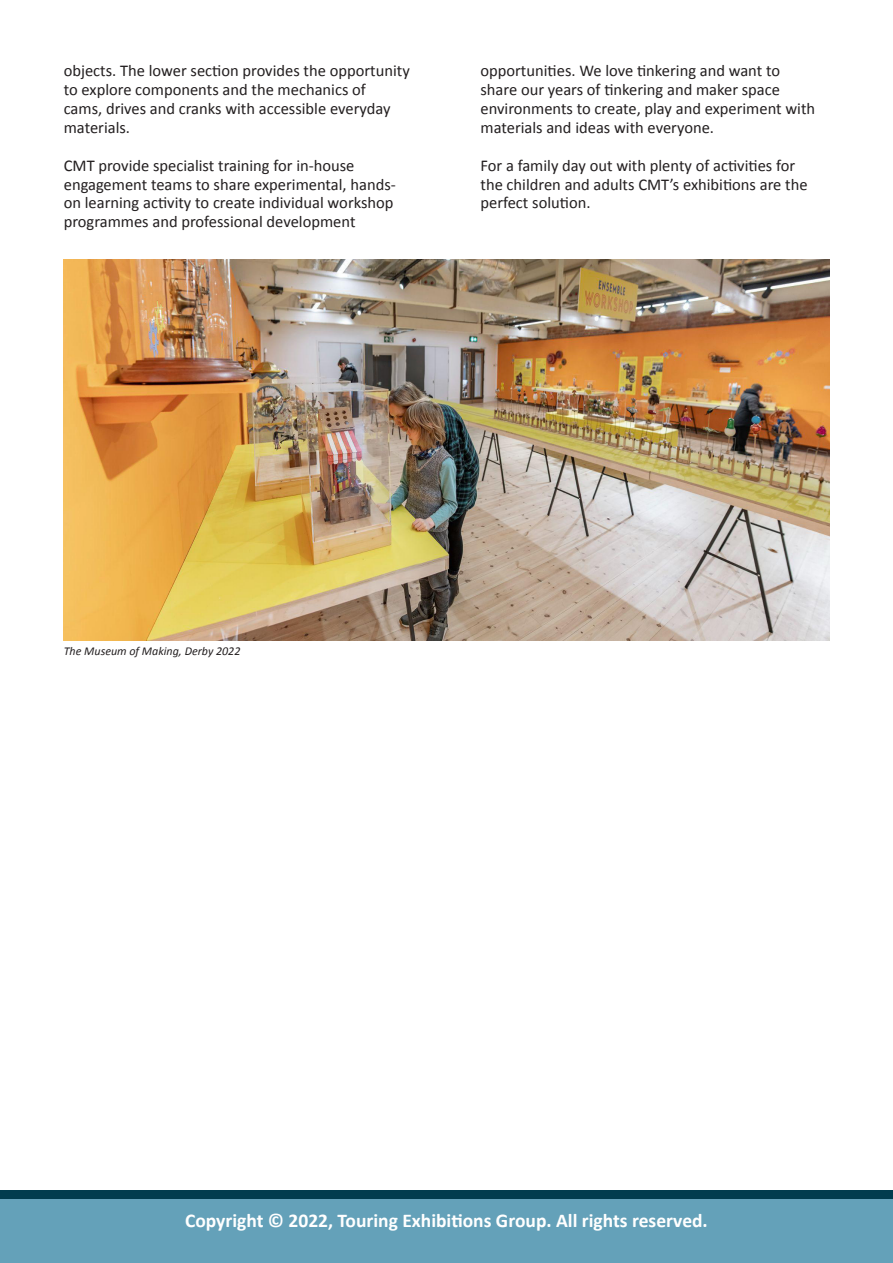
<style>
.page{position:relative;width:893px;height:1263px;background:#fff}
.page>*{position:absolute;margin:0;border:0;box-sizing:border-box;transform-origin:0 0}
.Tab_text{font:700 19.5px "Calibri";color:#fff}
.Text{font:16.5px/18.9px "Calibri";color:#231f20}
.t1{font:italic 12px "Calibri";color:#231f20}
</style>
<div class="page">
<div style="left:0;top:1199px;width:893px;height:64px;background:#64a1b9"></div>
<div style="left:0;top:1191px;width:893px;height:8px;background:#013c4e"></div>
<img style="left:64px;top:259px;width:765px;height:381px">
<p class="Text" style="left:64px;top:61px;width:348px">objects. The lower section provides the opportunity to explore components and the mechanics of<br>cams, drives and cranks with accessible everyday materials.</p>
<p class="Text" style="left:64px;top:155px;width:334px">CMT provide specialist training for in-house engagement teams to share experimental, hands&shy;on learning activity to create individual workshop</p>
<p class="Text" style="left:64px;top:212px;width:293px">programmes and professional development</p>
<p class="Text" style="left:480px;top:61px;width:336px">opportunities. We love tinkering and want to share our years of tinkering and maker space environments to create, play and experiment with materials and ideas with everyone.</p>
<p class="Text" style="left:480px;top:155px;width:329px">For a family day out with plenty of activities for the children and adults CMT’s exhibitions are the perfect solution.</p>
<p class="t1" style="left:64px;top:643px;width:178px">The Museum of Making, Derby 2022</p>
<p class="Tab_text" style="left:185px;top:1206px;width:524px">Copyright © 2022, Touring Exhibitions Group. All rights reserved.</p>
</div>
